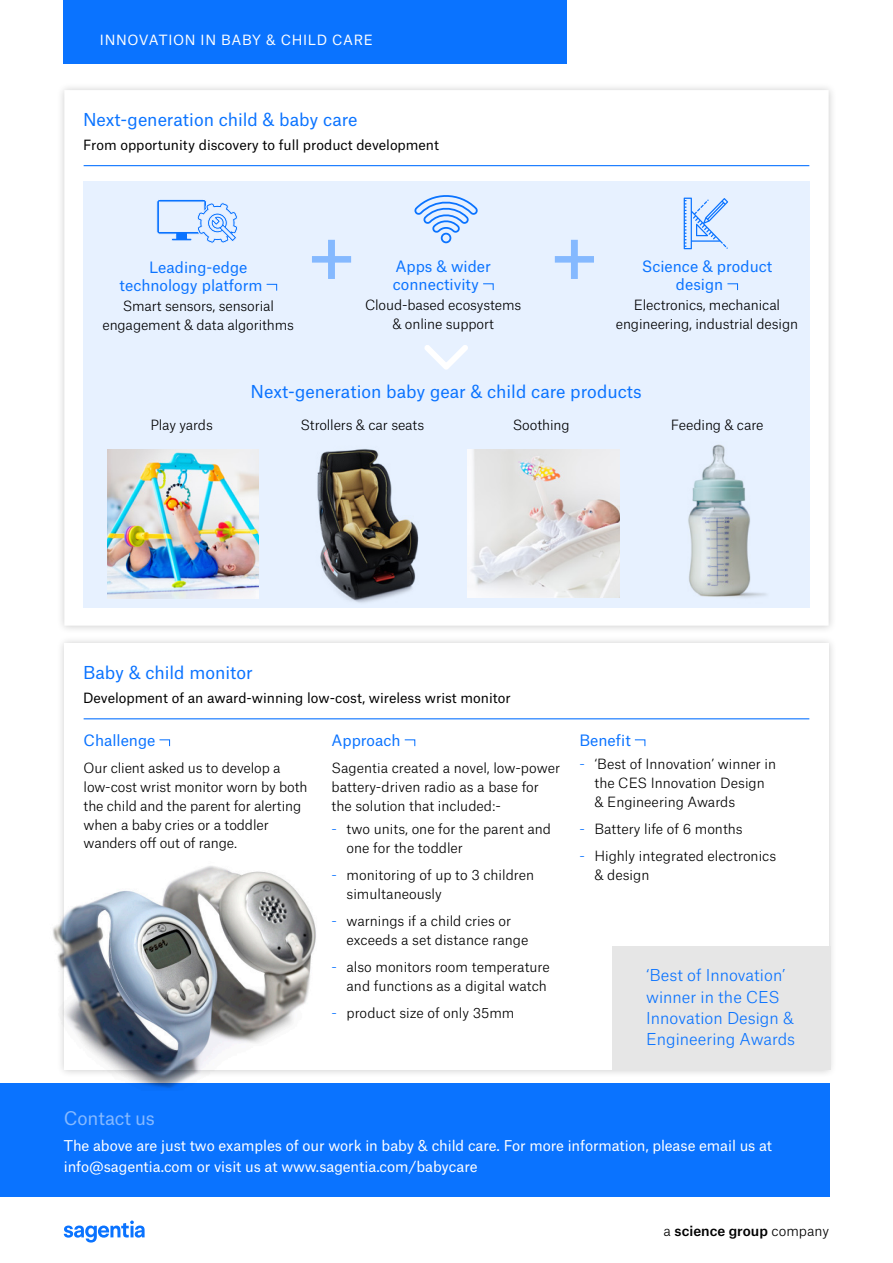
<style>
.page{position:relative;width:893px;height:1263px;background:#fff}
.page>*{position:absolute;margin:0;border:0;box-sizing:border-box;transform-origin:0 0}
.Sub_head{font:18px "Atlas Grotesk";letter-spacing:-.01em;color:#85b9ff}
.t1{font:17.1px "Atlas Grotesk";color:#0a73ff}
.t2{font:300 15.75px/21.5px "Atlas Grotesk";color:#0a73ff}
.t3{font:15px/18px "Atlas Grotesk";color:#0a73ff}
.t4{font:14.25px/21px "Atlas Grotesk";letter-spacing:-.005em;color:#fff}
.t5{font:300 13.5px/18.8px "Atlas Grotesk";color:#000}
.t6{font:13.5px "Atlas Grotesk";color:#000}
.t7{font:13.5px "Atlas Grotesk";letter-spacing:.05em;color:#fff}
.t8{font:500 13.5px "Atlas Grotesk";color:#000}
.s1{color:#0a73ff}
.s2{font-weight:300}
</style>
<div class="page">
<div style="left:56px;top:82px;width:781px;height:552px;background:#000;opacity:.2"></div>
<svg style="left:64px;top:90px;width:765px;height:536px"></svg>
<div style="left:83px;top:182px;width:726px;height:426px;background:#e7f1ff"></div>
<div style="left:0;top:1083px;width:829px;height:114px;background:#0a73ff"></div>
<div style="left:64px;top:0;width:503px;height:64px;background:#0a73ff"></div>
<svg style="left:64px;top:1220px;width:81px;height:22px"></svg>
<div style="left:56px;top:635px;width:781px;height:443px;background:#000;opacity:.2"></div>
<div style="left:64px;top:644px;width:765px;height:426px;background:#fff"></div>
<svg style="left:159px;top:739px;width:12px;height:8px"></svg>
<svg style="left:404px;top:739px;width:12px;height:8px"></svg>
<svg style="left:634px;top:739px;width:12px;height:8px"></svg>
<hr style="left:84px;top:165px;width:725px;height:1px;background:#0a73ff">
<hr style="left:84px;top:718px;width:725px;height:1px;background:#0a73ff">
<img style="left:53px;top:858px;width:293px;height:231px">
<div style="left:612px;top:947px;width:218px;height:123px;background:#e6e6e6"></div>
<div style="left:441px;top:233px;width:10px;height:10px;border:2px solid #0a73ff;border-radius:50%"></div>
<svg style="left:414px;top:195px;width:64px;height:40px"></svg>
<svg style="left:727px;top:283px;width:11px;height:8px"></svg>
<svg style="left:684px;top:198px;width:44px;height:51px"></svg>
<svg style="left:266px;top:283px;width:12px;height:8px"></svg>
<svg style="left:156px;top:199px;width:82px;height:44px"></svg>
<img style="left:317px;top:449px;width:102px;height:154px">
<img style="left:688px;top:444px;width:79px;height:154px">
<svg style="left:555px;top:240px;width:39px;height:39px"></svg>
<svg style="left:312px;top:240px;width:39px;height:39px"></svg>
<svg style="left:424px;top:345px;width:44px;height:25px"></svg>
<svg style="left:483px;top:283px;width:11px;height:8px"></svg>
<img style="left:468px;top:450px;width:151px;height:148px">
<img style="left:107px;top:450px;width:152px;height:148px">
<p class="t7" style="left:100px;top:29px;width:274px">INNOVATION IN BABY &amp; CHILD CARE</p>
<p class="t1" style="left:83px;top:105px;width:276px">Next-generation child &amp; baby care</p>
<p class="t6" style="left:83px;top:134px;width:357px">From opportunity discovery to full product development</p>
<p class="t3" style="left:119px;top:256px;width:145px;text-indent:30px">Leading-edge technology platform</p>
<p class="t5" style="left:102px;top:295px;width:193px;text-align:center">Smart sensors, sensorial engagement &amp; data algorithms</p>
<p class="t3" style="left:393px;top:256px;width:100px">Apps &amp; wider connectivity</p>
<p class="t5" style="left:365px;top:294px;width:158px;text-align:center">Cloud-based ecosystems &amp; online support</p>
<p class="t3" style="left:676px;top:256px;width:98px;text-indent:-34px">Science &amp; product design</p>
<p class="t5" style="left:616px;top:294px;width:184px;text-align:center">Electronics, mechanical engineering, industrial design</p>
<p class="t1" style="left:251px;top:378px;width:393px">Next-generation baby gear &amp; child care products</p>
<p class="t5" style="left:150px;top:414px;width:64px">Play yards</p>
<p class="t5" style="left:300px;top:414px;width:125px">Strollers &amp; car seats</p>
<p class="t5" style="left:513px;top:414px;width:58px">Soothing</p>
<p class="t5" style="left:671px;top:414px;width:94px">Feeding &amp; care</p>
<p class="t1" style="left:83px;top:658px;width:171px">Baby &amp; child monitor</p>
<p class="t6" style="left:83px;top:687px;width:429px">Development of an award-winning low-cost, wireless wrist monitor</p>
<p class="t3" style="left:84px;top:730px;width:73px">Challenge</p>
<p class="t5" style="left:84px;top:757px;width:225px">Our client asked us to develop a low-cost wrist monitor worn by both the child and the parent for alerting when a baby cries or a toddler wanders off out of range.</p>
<p class="t3" style="left:332px;top:730px;width:71px">Approach</p>
<p class="t5" style="left:332px;top:757px;width:230px">Sagentia created a novel, low-power battery-driven radio as a base for the solution that included:-</p>
<p class="t5" style="left:347px;top:818px;width:206px;text-indent:-15px"><span class="s1">-</span> two units, one for the parent and one for the toddler</p>
<p class="t5" style="left:347px;top:864px;width:189px;text-indent:-15px"><span class="s1">-</span> monitoring of up to 3 children simultaneously</p>
<p class="t5" style="left:347px;top:910px;width:183px;text-indent:-15px"><span class="s1">-</span> warnings if a child cries or exceeds a set distance range</p>
<p class="t5" style="left:332px;top:956px;width:220px;text-align:right"><span class="s1">-</span> also monitors room temperature and functions as a digital watch</p>
<p class="t5" style="left:332px;top:1002px;width:184px"><span class="s1">-</span> product size of only 35mm</p>
<p class="t3" style="left:579px;top:730px;width:53px">Benefit</p>
<p class="t5" style="left:594px;top:753px;width:183px;text-indent:-15px"><span class="s1">-</span> ‘Best of Innovation’ winner in the CES Innovation Design &amp; Engineering Awards</p>
<p class="t5" style="left:579px;top:818px;width:165px"><span class="s1">-</span> Battery life of 6 months</p>
<p class="t5" style="left:594px;top:845px;width:183px;text-indent:-15px"><span class="s1">-</span> Highly integrated electronics &amp; design</p>
<p class="t2" style="left:646px;top:963px;width:150px">‘Best of Innovation’ winner in the CES<br>Innovation Design &amp;<br>Engineering Awards</p>
<p class="Sub_head" style="left:64px;top:1103px;width:93px">Contact us</p>
<p class="t4" style="left:64px;top:1133px;width:710px">The above are just two examples of our work in baby &amp; child care. For more information, please email us at info@sagentia.com or visit us at www.sagentia.com/babycare</p>
<p class="t8" style="left:664px;top:1220px;width:167px"><span class="s2">a</span> science group <span class="s2">company</span></p>
</div>
